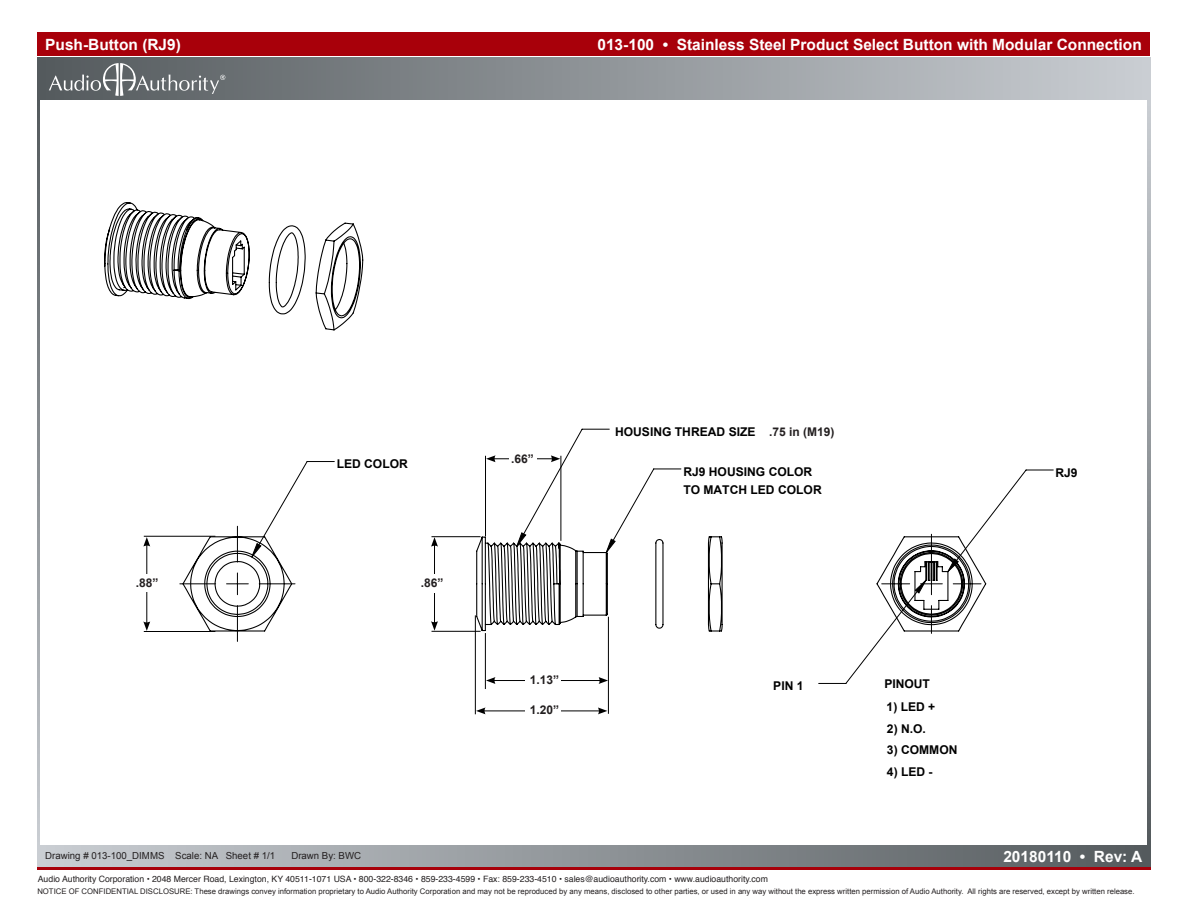
<style>
.page{position:relative;width:1188px;height:918px;background:#fff}
.page>*{position:absolute;margin:0;border:0;box-sizing:border-box;transform-origin:0 0}
.t1{font:700 15.45px "Arial";color:#fff}
.t2{font:700 12.15px/17.9px "Arial";color:#000}
.t3{font:700 12px "Arial";color:#231f20}
.t4{font:9.6px "Arial";color:#231f20}
.t5{font:8.7px "Helvetica";color:#231f20}
.t6{font:7.8px "Arial";color:#231f20}
</style>
<div class="page">
<div style="left:37px;top:846px;width:1113px;height:20px;background:linear-gradient(to right,#caced3,#545a5d)"></div>
<div style="left:37px;top:32px;width:1113px;height:24px;background:#a8000a"></div>
<div style="left:37px;top:58px;width:1113px;height:42px;background:linear-gradient(to right,#545a5d,#caced3)"></div>
<svg style="left:1148px;top:100px;width:2px;height:745px"></svg>
<svg style="left:37px;top:101px;width:3px;height:745px;background:#8e9397"></svg>
<svg style="left:49px;top:63px;width:176px;height:33px;background:#757a7c"></svg>
<hr style="left:37px;top:867px;width:1114px;height:3px;background:#a8000a">
<svg style="left:265px;top:428px;width:789px;height:257px"></svg>
<hr style="left:237px;top:526px;width:1px;height:36px;background:#000">
<hr style="left:180px;top:583px;width:36px;height:1px;background:#000">
<hr style="left:237px;top:606px;width:1px;height:35px;background:#000">
<svg style="left:104px;top:202px;width:260px;height:129px"></svg>
<hr style="left:146px;top:544px;width:1px;height:80px;background:#000">
<svg style="left:143px;top:537px;width:7px;height:10px"></svg>
<svg style="left:143px;top:621px;width:7px;height:10px"></svg>
<hr style="left:144px;top:536px;width:71px;height:1px;background:#000">
<hr style="left:144px;top:631px;width:71px;height:1px;background:#000">
<div style="left:132px;top:575px;width:31px;height:17px;background:#fff"></div>
<svg style="left:182px;top:533px;width:805px;height:100px"></svg>
<hr style="left:431px;top:536px;width:50px;height:1px;background:#000">
<hr style="left:432px;top:631px;width:49px;height:1px;background:#000">
<div style="left:404px;top:574px;width:68px;height:18px;background:#fff"></div>
<hr style="left:493px;top:458px;width:60px;height:1px;background:#000">
<svg style="left:551px;top:455px;width:9px;height:7px"></svg>
<svg style="left:486px;top:455px;width:10px;height:7px"></svg>
<hr style="left:561px;top:456px;width:1px;height:85px;background:#000">
<hr style="left:485px;top:456px;width:1px;height:80px;background:#000">
<hr style="left:483px;top:711px;width:117px;height:1px;background:#000">
<svg style="left:476px;top:707px;width:10px;height:7px"></svg>
<svg style="left:598px;top:707px;width:9px;height:7px"></svg>
<hr style="left:485px;top:633px;width:1px;height:56px;background:#000">
<hr style="left:608px;top:617px;width:1px;height:97px;background:#000">
<hr style="left:493px;top:680px;width:108px;height:1px;background:#000">
<svg style="left:486px;top:677px;width:9px;height:7px"></svg>
<svg style="left:599px;top:677px;width:9px;height:7px"></svg>
<hr style="left:475px;top:615px;width:1px;height:99px;background:#000">
<div style="left:525px;top:672px;width:36px;height:18px;background:#fff"></div>
<div style="left:769px;top:427px;width:68px;height:13px;background:#fff"></div>
<div style="left:525px;top:702px;width:36px;height:18px;background:#fff"></div>
<div style="left:510px;top:449px;width:27px;height:18px;background:#fff"></div>
<div style="left:511px;top:454px;width:26px;height:14px;background:#fff"></div>
<p class="t1" style="left:45px;top:35px;width:137px">Push-Button (RJ9)</p>
<p class="t1" style="left:597px;top:35px;width:546px">013-100 • Stainless Steel Product Select Button with Modular Connection</p>
<p class="t2" style="left:337px;top:456px;width:73px">LED COLOR</p>
<p class="t3" style="left:136px;top:575px;width:24px">.88”</p>
<p class="t3" style="left:421px;top:575px;width:24px">.86”</p>
<p class="t3" style="left:511px;top:451px;width:24px">.66”</p>
<p class="t2" style="left:615px;top:423px;width:142px">HOUSING THREAD SIZE</p>
<p class="t2" style="left:683px;top:463px;width:140px">RJ9 HOUSING COLOR<br>TO MATCH LED COLOR</p>
<p class="t3" style="left:769px;top:424px;width:67px">.75 in (M19)</p>
<p class="t3" style="left:530px;top:672px;width:31px">1.13”</p>
<p class="t3" style="left:530px;top:702px;width:31px">1.20”</p>
<p class="t2" style="left:773px;top:678px;width:32px">PIN 1</p>
<p class="t2" style="left:884px;top:675px;width:47px">PINOUT</p>
<p class="t2" style="left:887px;top:698px;width:50px">1) LED +</p>
<p class="t2" style="left:887px;top:720px;width:40px">2) N.O.</p>
<p class="t2" style="left:887px;top:741px;width:72px">3) COMMON</p>
<p class="t2" style="left:887px;top:763px;width:47px">4) LED -</p>
<p class="t2" style="left:1056px;top:464px;width:24px">RJ9</p>
<p class="t4" style="left:45px;top:849px;width:231px">Drawing # 013-100_DIMMS Scale: NA Sheet # 1/1</p>
<p class="t4" style="left:291px;top:849px;width:71px">Drawn By: BWC</p>
<p class="t1" style="left:1003px;top:847px;width:140px">20180110 • Rev: A</p>
<p class="t5" style="left:38px;top:872px;width:732px">Audio Authority Corporation • 2048 Mercer Road, Lexington, KY 40511-1071 USA • 800-322-8346 • 859-233-4599 • Fax: 859-233-4510 • sales@audioauthority.com • www.audioauthority.com</p>
<p class="t6" style="left:37px;top:886px;width:1099px">NOTICE OF CONFIDENTIAL DISCLOSURE: These drawings convey information proprietary to Audio Authority Corporation and may not be reproduced by any means, disclosed to other parties, or used in any way without the express written permission of Audio Authority. All rights are reserved, except by written release.</p>
</div>
